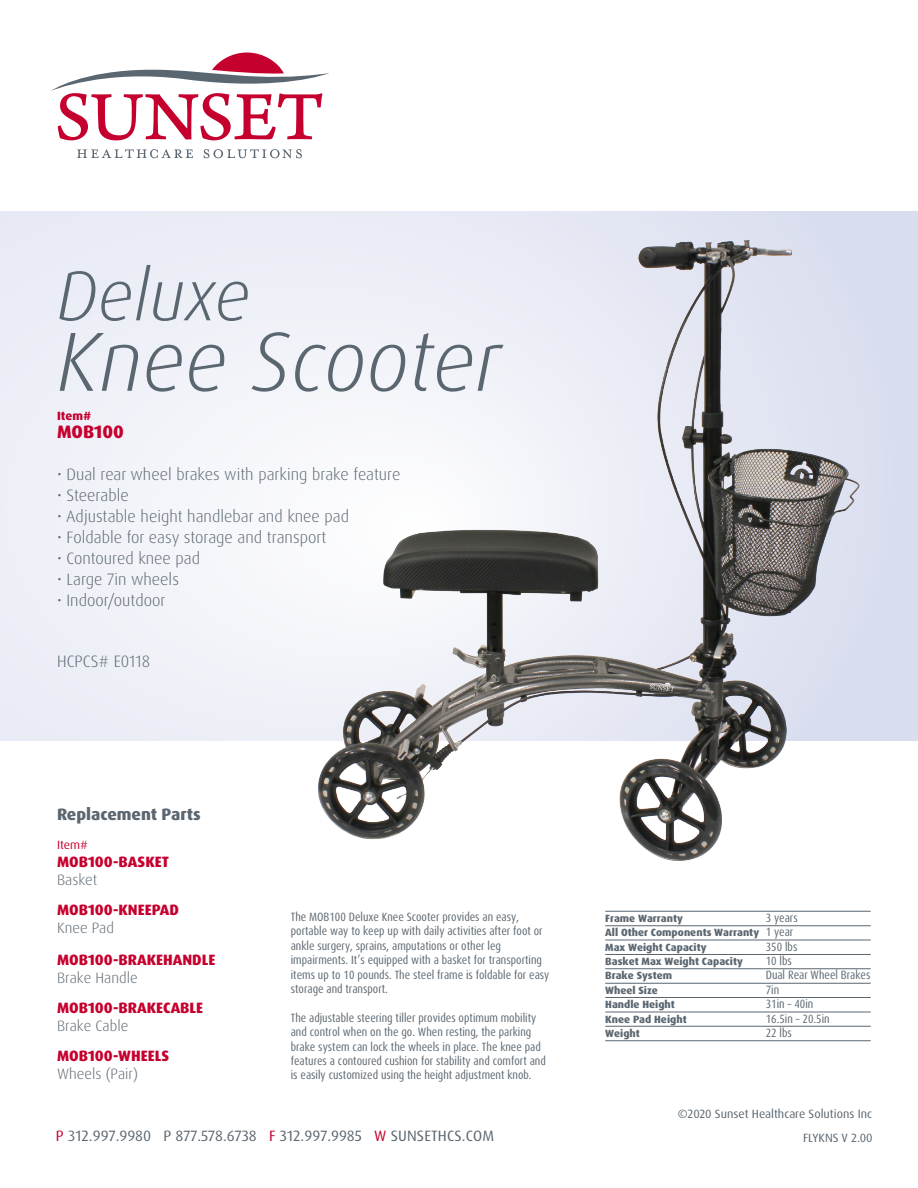
<style>
.page{position:relative;width:918px;height:1188px;background:#fff}
.page>*{position:absolute;margin:0;border:0;box-sizing:border-box;transform-origin:0 0}
.t1{font:italic 300 84px "Dax OT";color:#5a6670}
.t2{font:italic 300 70.5px "Dax OT";color:#5a6670}
.t3{font:800 18px "Dax OT";color:#c5002e}
.t4{font:300 16.5px "Dax OT";color:#5a6670}
.t5{font:800 16.5px "Dax OT";color:#5a6670}
.t6{font:800 15px "Dax OT";color:#c5002e}
.t7{font:15px "Dax OT";letter-spacing:.005em;color:#5a6670}
.t8{font:300 15px "Dax OT";color:#5a6670}
.t9{font:condensed 12px/14.4px "Dax OT";color:#5a6670}
.t10{font:12px "Dax OT";color:#5a6670}
.t11{font:800 12px "Dax OT";color:#c5002e}
.t12{font:12px "Dax OT";color:#c5002e}
.t13{font:800 10.5px/14.4px "Dax OT";color:#5a6670}
.s1{color:#c5002e}
.s2{color:#6a747b}
</style>
<div class="page">
<div style="left:0;top:28px;width:918px;height:884px;background:#eef0f8"></div>
<div style="left:0;top:0;width:918px;height:211px;background:#fff"></div>
<div style="left:0;top:742px;width:918px;height:446px;background:#fff"></div>
<svg style="left:77px;top:149px;width:116px;height:9px"></svg>
<svg style="left:204px;top:149px;width:98px;height:9px"></svg>
<svg style="left:51px;top:52px;width:278px;height:88px"></svg>
<hr style="left:605px;top:997px;width:266px;height:1px;background:#5a6670">
<hr style="left:605px;top:1012px;width:266px;height:1px;background:#5a6670">
<hr style="left:605px;top:968px;width:266px;height:1px;background:#5a6670">
<hr style="left:605px;top:983px;width:266px;height:1px;background:#5a6670">
<hr style="left:605px;top:1026px;width:266px;height:1px;background:#5a6670">
<hr style="left:605px;top:1040px;width:266px;height:1px;background:#5a6670">
<hr style="left:605px;top:940px;width:266px;height:1px;background:#5a6670">
<hr style="left:605px;top:954px;width:266px;height:1px;background:#5a6670">
<hr style="left:605px;top:911px;width:266px;height:1px;background:#5a6670">
<hr style="left:605px;top:925px;width:266px;height:1px;background:#5a6670">
<img style="left:245px;top:211px;width:673px;height:650px">
<h2 class="t2" style="left:57px;top:251px;width:195px">Deluxe</h2>
<h1 class="t1" style="left:57px;top:309px;width:446px">Knee Scooter</h1>
<p class="t11" style="left:57px;top:408px;width:36px">Item#</p>
<h3 class="t3" style="left:57px;top:420px;width:68px">MOB100</h3>
<h3 class="t4" style="left:57px;top:464px;width:345px">• Dual rear wheel brakes with parking brake feature</h3>
<h3 class="t4" style="left:57px;top:485px;width:73px">• Steerable</h3>
<h3 class="t4" style="left:57px;top:506px;width:294px">• Adjustable height handlebar and knee pad</h3>
<h3 class="t4" style="left:57px;top:527px;width:271px">• Foldable for easy storage and transport</h3>
<h3 class="t4" style="left:57px;top:548px;width:145px">• Contoured knee pad</h3>
<h3 class="t4" style="left:57px;top:569px;width:123px">• Large 7in wheels</h3>
<h3 class="t4" style="left:57px;top:590px;width:110px">• Indoor/outdoor</h3>
<h3 class="t4" style="left:57px;top:651px;width:95px">HCPCS# E0118</h3>
<h3 class="t5" style="left:57px;top:804px;width:145px">Replacement Parts</h3>
<p class="t12" style="left:57px;top:837px;width:32px">Item#</p>
<p class="t6" style="left:57px;top:852px;width:114px">MOB100-BASKET</p>
<p class="t8" style="left:57px;top:870px;width:42px">Basket</p>
<p class="t6" style="left:57px;top:900px;width:123px">MOB100-KNEEPAD</p>
<p class="t8" style="left:57px;top:918px;width:58px">Knee Pad</p>
<p class="t6" style="left:57px;top:950px;width:160px">MOB100-BRAKEHANDLE</p>
<p class="t8" style="left:57px;top:968px;width:82px">Brake Handle</p>
<p class="t6" style="left:57px;top:998px;width:148px">MOB100-BRAKECABLE</p>
<p class="t8" style="left:57px;top:1016px;width:73px">Brake Cable</p>
<p class="t6" style="left:57px;top:1046px;width:114px">MOB100-WHEELS</p>
<p class="t8" style="left:57px;top:1064px;width:82px">Wheels (Pair)</p>
<p class="t9" style="left:291px;top:910px;width:260px">The MOB100 Deluxe Knee Scooter provides an easy, portable way to keep up with daily activities after foot or ankle surgery, sprains, amputations or other leg impairments. It’s equipped with a basket for transporting items up to 10 pounds. The steel frame is foldable for easy storage and transport.</p>
<p class="t9" style="left:291px;top:1011px;width:257px">The adjustable steering tiller provides optimum mobility and control when on the go. When resting, the parking brake system can lock the wheels in place. The knee pad features a contoured cushion for stability and comfort and is easily customized using the height adjustment knob.</p>
<p class="t7" style="left:56px;top:1126px;width:440px"><span class="s1">P</span> <span class="s2">3</span>12.997.9980 P 877.578.6738 <span class="s1">F</span> 312.997.9985 <span class="s1">W</span> SUNSETHCS.COM</p>
<p class="t13" style="left:605px;top:911px;width:155px">Frame Warranty<br>All Other Components Warranty<br>Max Weight Capacity<br>Basket Max Weight Capacity<br>Brake System<br>Wheel Size<br>Handle Height<br>Knee Pad Height<br>Weight</p>
<p class="t9" style="left:766px;top:911px;width:106px">3 years<br>1 year<br>350 lbs<br>10 lbs<br>Dual Rear Wheel Brakes<br>7in<br>31in – 40in<br>16.5in – 20.5in<br>22 lbs</p>
<p class="t10" style="left:678px;top:1106px;width:196px">©2020 Sunset Healthcare Solutions Inc</p>
<p class="t10" style="left:803px;top:1130px;width:71px">FLYKNS V 2.00</p>
</div>
